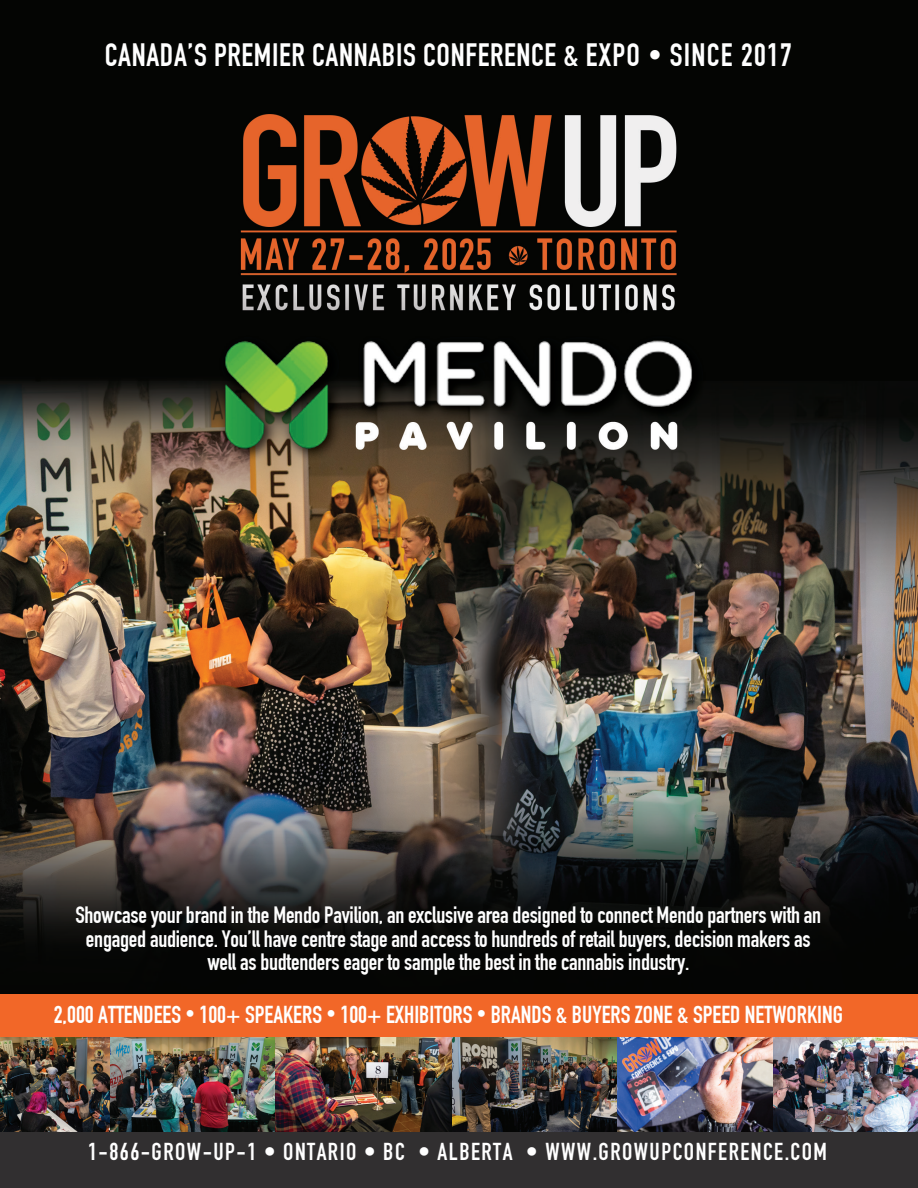
<style>
.page{position:relative;width:918px;height:1188px;background:#fff}
.page>*{position:absolute;margin:0;border:0;box-sizing:border-box;transform-origin:0 0}
.t1{font:31.65px "DIN Engschrift";letter-spacing:.02em;color:#fff}
.t2{font:24.15px "DIN Engschrift";letter-spacing:.06em;color:#fff}
.t3{font:24px "DIN Engschrift";color:#fff}
.t4{font:23.1px/23.2px "DIN Engschrift";letter-spacing:-.01em;color:#fff;text-align:center}
.s1{font-size:26.4px}
.s2{font-size:18.75px}
</style>
<div class="page">
<img style="left:0;top:0;width:918px;height:994px">
<img style="left:0;top:1036px;width:111px;height:96px">
<img style="left:275px;top:1036px;width:178px;height:96px">
<img style="left:617px;top:1036px;width:156px;height:96px">
<img style="left:453px;top:1036px;width:164px;height:96px">
<img style="left:773px;top:1036px;width:145px;height:96px">
<img style="left:111px;top:1036px;width:164px;height:96px">
<div style="left:0;top:994px;width:918px;height:42px;background:#f26728"></div>
<div style="left:0;top:1132px;width:918px;height:56px;background:#312f30"></div>
<h1 class="t1" style="left:105px;top:37px;width:689px">CANADA’S PREMIER CANNABIS CONFERENCE &amp; EXPO <span class="s1">•</span> SINCE 2017</h1>
<p class="t4" style="left:75px;top:904px;width:747px">Showcase your brand in the Mendo Pavilion, an exclusive area designed to connect Mendo partners with an engaged audience. You’ll have centre stage and access to hundreds of retail buyers, decision makers as well as budtenders eager to sample the best in the cannabis industry.</p>
<p class="t3" style="left:54px;top:1000px;width:791px">2,000 ATTENDEES <span class="s2">•</span> 100+ SPEAKERS <span class="s2">•</span> 100+ EXHIBITORS <span class="s2">•</span> BRANDS &amp; BUYERS ZONE &amp; SPEED NETWORKING</p>
<p class="t2" style="left:88px;top:1137px;width:740px">1-866-GROW-UP-1 • ONTARIO • BC • ALBERTA • WWW.GROWUPCONFERENCE.COM</p>
</div>
